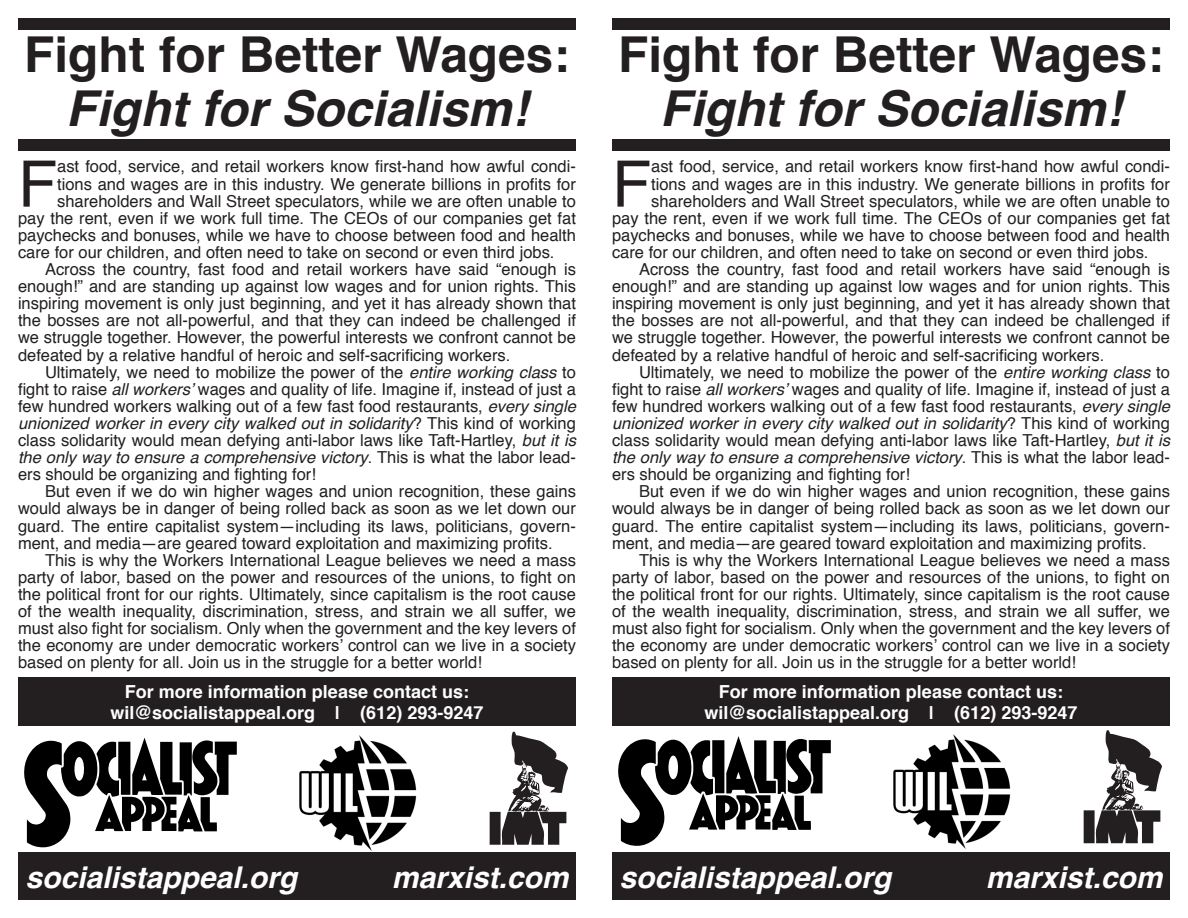
<style>
.page{position:relative;width:1188px;height:918px;background:#fff}
.page>*{position:absolute;margin:0;border:0;box-sizing:border-box;transform-origin:0 0}
.t1{font:64.2px "Helvetica";color:#231f20}
.t2{font:700 49.5px/54px "Helvetica";color:#231f20;text-align:center}
.t3{font:italic 700 30px "Helvetica";color:#fff}
.t4{font:700 18px "Helvetica";color:#fff}
.t5{font:16.5px/17.1px "Helvetica";color:#231f20;text-align:justify}
.s1{font-style:italic}
</style>
<div class="page">
<div style="left:18px;top:853px;width:558px;height:47px;background:#231f20"></div>
<div style="left:18px;top:678px;width:558px;height:48px;background:#231f20"></div>
<svg style="left:24px;top:738px;width:213px;height:109px"></svg>
<svg style="left:489px;top:731px;width:79px;height:114px"></svg>
<img style="left:299px;top:735px;width:118px;height:115px">
<div style="left:18px;top:18px;width:558px;height:12px;background:#231f20"></div>
<div style="left:18px;top:139px;width:558px;height:12px;background:#231f20"></div>
<div style="left:612px;top:853px;width:558px;height:47px;background:#231f20"></div>
<div style="left:612px;top:678px;width:558px;height:48px;background:#231f20"></div>
<div style="left:612px;top:18px;width:558px;height:12px;background:#231f20"></div>
<div style="left:612px;top:139px;width:558px;height:12px;background:#231f20"></div>
<svg style="left:618px;top:736px;width:213px;height:110px"></svg>
<svg style="left:1083px;top:730px;width:79px;height:114px"></svg>
<img style="left:893px;top:734px;width:118px;height:115px">
<p class="t2" style="left:24px;top:28px;width:547px">Fight for Better Wages:<br><span class="s1">Fight for Socialism!</span></p>
<p class="t1" style="left:18px;top:135px;width:41px">F</p>
<p class="t5" style="left:57px;top:159px;width:520px">ast food, service, and retail workers know first-hand how awful condi-</p>
<p class="t5" style="left:57px;top:176px;width:520px">tions and wages are in this industry. We generate billions in profits for</p>
<p class="t5" style="left:57px;top:193px;width:520px">shareholders and Wall Street speculators, while we are often unable to</p>
<p class="t5" style="left:18px;top:210px;width:560px">pay the rent, even if we work full time. The CEOs of our companies get fat</p>
<p class="t5" style="left:18px;top:227px;width:559px">paychecks and bonuses, while we have to choose between food and health</p>
<p class="t5" style="left:18px;top:244px;width:538px">care for our children, and often need to take on second or even third jobs.</p>
<p class="t5" style="left:18px;top:261px;width:559px;text-indent:27px">Across the country, fast food and retail workers have said “enough is enough!” and are standing up against low wages and for union rights. This inspiring movement is only just beginning, and yet it has already shown that the bosses are not all-powerful, and that they can indeed be challenged if we struggle together. However, the powerful interests we confront cannot be defeated by a relative handful of heroic and self-sacrificing workers.</p>
<p class="t5" style="left:18px;top:364px;width:560px;text-indent:27px">Ultimately, we need to mobilize the power of the <span class="s1">entire working class</span> to fight to raise <span class="s1">all workers’</span> wages and quality of life. Imagine if, instead of just a few hundred workers walking out of a few fast food restaurants, <span class="s1">every single unionized worker in every city walked out in solidarity</span>? This kind of working class solidarity would mean defying anti-labor laws like Taft-Hartley, <span class="s1">but it is the only way to ensure a comprehensive victory</span>. This is what the labor lead&shy;ers should be organizing and fighting for!</p>
<p class="t5" style="left:18px;top:484px;width:559px;text-indent:27px">But even if we do win higher wages and union recognition, these gains would always be in danger of being rolled back as soon as we let down our guard. The entire capitalist system—including its laws, politicians, govern&shy;ment, and media—are geared toward exploitation and maximizing profits.</p>
<p class="t5" style="left:18px;top:552px;width:560px;text-indent:27px">This is why the Workers International League believes we need a mass party of labor, based on the power and resources of the unions, to fight on the political front for our rights. Ultimately, since capitalism is the root cause of the wealth inequality, discrimination, stress, and strain we all suffer, we must also fight for socialism. Only when the government and the key levers of the economy are under democratic workers’ control can we live in a society based on plenty for all. Join us in the struggle for a better world!</p>
<p class="t4" style="left:125px;top:677px;width:346px">For more information please contact us:</p>
<p class="t4" style="left:111px;top:698px;width:374px">wil@socialistappeal.org | (612) 293-9247</p>
<p class="t2" style="left:618px;top:28px;width:547px">Fight for Better Wages:<br><span class="s1">Fight for Socialism!</span></p>
<p class="t1" style="left:612px;top:135px;width:41px">F</p>
<p class="t5" style="left:651px;top:159px;width:520px">ast food, service, and retail workers know first-hand how awful condi-</p>
<p class="t5" style="left:651px;top:176px;width:520px">tions and wages are in this industry. We generate billions in profits for</p>
<p class="t5" style="left:651px;top:193px;width:520px">shareholders and Wall Street speculators, while we are often unable to</p>
<p class="t5" style="left:612px;top:210px;width:560px">pay the rent, even if we work full time. The CEOs of our companies get fat</p>
<p class="t5" style="left:612px;top:227px;width:559px">paychecks and bonuses, while we have to choose between food and health</p>
<p class="t5" style="left:612px;top:244px;width:538px">care for our children, and often need to take on second or even third jobs.</p>
<p class="t5" style="left:612px;top:261px;width:559px;text-indent:27px">Across the country, fast food and retail workers have said “enough is enough!” and are standing up against low wages and for union rights. This inspiring movement is only just beginning, and yet it has already shown that the bosses are not all-powerful, and that they can indeed be challenged if we struggle together. However, the powerful interests we confront cannot be defeated by a relative handful of heroic and self-sacrificing workers.</p>
<p class="t5" style="left:612px;top:364px;width:560px;text-indent:27px">Ultimately, we need to mobilize the power of the <span class="s1">entire working class</span> to fight to raise <span class="s1">all workers’</span> wages and quality of life. Imagine if, instead of just a few hundred workers walking out of a few fast food restaurants, <span class="s1">every single unionized worker in every city walked out in solidarity</span>? This kind of working class solidarity would mean defying anti-labor laws like Taft-Hartley, <span class="s1">but it is the only way to ensure a comprehensive victory</span>. This is what the labor lead&shy;ers should be organizing and fighting for!</p>
<p class="t5" style="left:612px;top:484px;width:559px;text-indent:27px">But even if we do win higher wages and union recognition, these gains would always be in danger of being rolled back as soon as we let down our guard. The entire capitalist system—including its laws, politicians, govern&shy;ment, and media—are geared toward exploitation and maximizing profits.</p>
<p class="t5" style="left:612px;top:552px;width:560px;text-indent:27px">This is why the Workers International League believes we need a mass party of labor, based on the power and resources of the unions, to fight on the political front for our rights. Ultimately, since capitalism is the root cause of the wealth inequality, discrimination, stress, and strain we all suffer, we must also fight for socialism. Only when the government and the key levers of the economy are under democratic workers’ control can we live in a society based on plenty for all. Join us in the struggle for a better world!</p>
<p class="t4" style="left:719px;top:677px;width:346px">For more information please contact us:</p>
<p class="t4" style="left:705px;top:698px;width:374px">wil@socialistappeal.org | (612) 293-9247</p>
<p class="t3" style="left:26px;top:852px;width:273px">socialistappeal.org</p>
<p class="t3" style="left:392px;top:852px;width:178px">marxist.com</p>
<p class="t3" style="left:620px;top:852px;width:273px">socialistappeal.org</p>
<p class="t3" style="left:986px;top:852px;width:178px">marxist.com</p>
</div>
